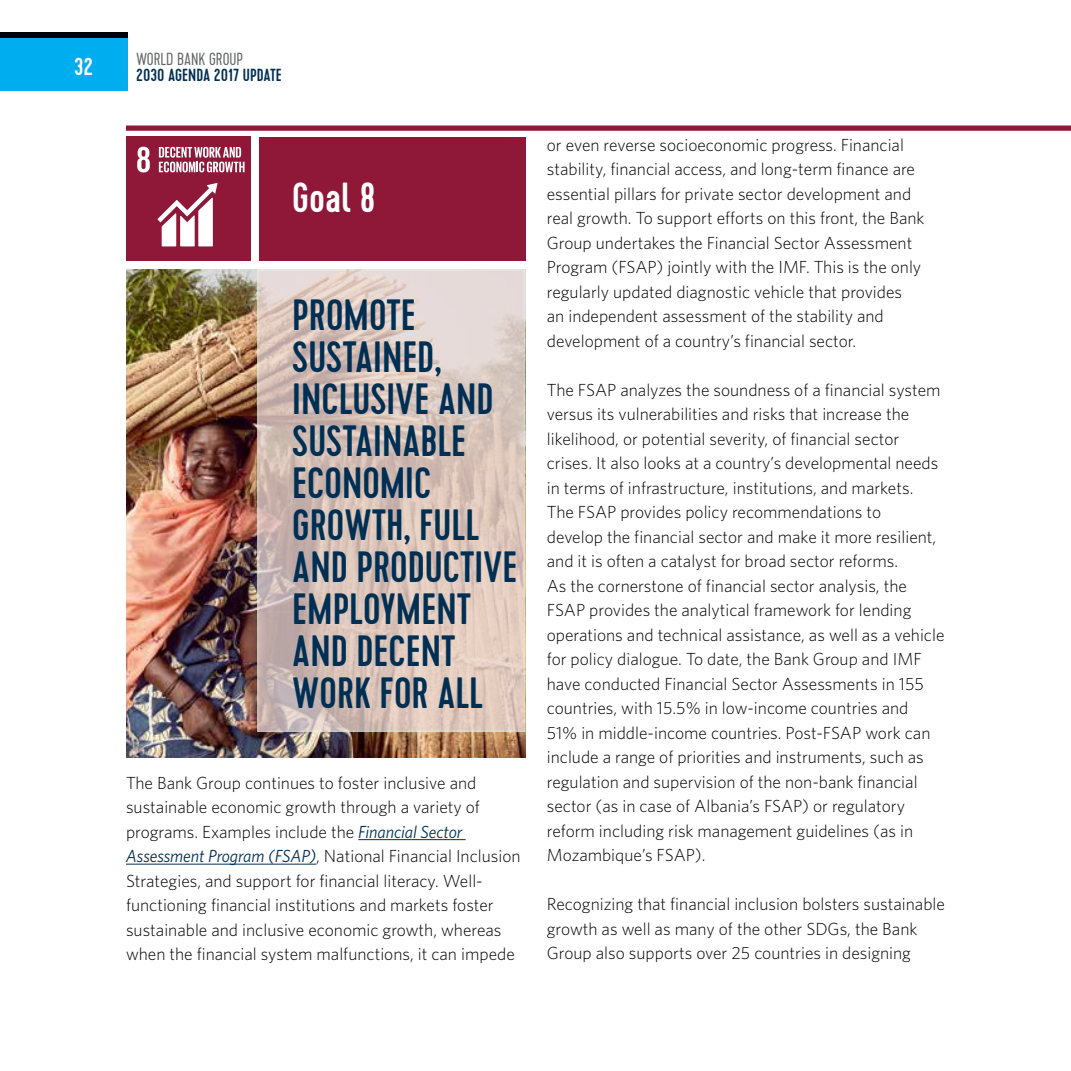
<style>
.page{position:relative;width:1071px;height:1071px;background:#fff}
.page>*{position:absolute;margin:0;border:0;box-sizing:border-box;transform-origin:0 0}
.t1{font:500 43.75px/42px "Cervo";color:#002f54}
.t2{font:500 42px "Cervo";color:#fff}
.t3{font:500 24.5px "Cervo";color:#fff}
.t4{font:300 17.5px/24.5px "Whitney";color:#000}
.t5{font:500 17.5px "Cervo";color:#002f54}
.t6{font:300 17.5px "Cervo";color:#636466}
.s1{font-weight:400;font-style:italic;color:#002f54}
</style>
<div class="page">
<div style="left:0;top:38px;width:127px;height:52px;background:#00aeef"></div>
<div style="left:0;top:33px;width:127px;height:5px;background:#000"></div>
<img style="left:126px;top:269px;width:399px;height:488px">
<svg style="left:257px;top:269px;width:268px;height:463px;background:#d8c4bb"></svg>
<div style="left:259px;top:137px;width:266px;height:123px;background:#8f1838"></div>
<div style="left:126px;top:126px;width:945px;height:5px;background:#8f1838"></div>
<hr style="left:358px;top:839px;width:108px;height:1px;background:#002f54">
<hr style="left:126px;top:864px;width:190px;height:1px;background:#002f54">
<div style="left:126px;top:137px;width:124px;height:124px;background:#8f1838"></div>
<svg style="left:157px;top:183px;width:60px;height:63px"></svg>
<svg style="left:137px;top:147px;width:13px;height:25px"></svg>
<svg style="left:159px;top:147px;width:86px;height:25px"></svg>
<h3 class="t3" style="left:74px;top:52px;width:21px">32</h3>
<p class="t6" style="left:136px;top:49px;width:109px">WORLD BANK GROUP</p>
<p class="t5" style="left:136px;top:64px;width:147px">2030 AGENDA 2017 UPDATE</p>
<h2 class="t2" style="left:292px;top:173px;width:85px">Goal 8</h2>
<h1 class="t1" style="left:292px;top:295px;width:227px">PROMOTE<br>SUSTAINED,<br>INCLUSIVE AND<br>SUSTAINABLE<br>ECONOMIC<br>GROWTH, FULL<br>AND PRODUCTIVE<br>EMPLOYMENT<br>AND DECENT<br>WORK FOR ALL</h1>
<p class="t4" style="left:126px;top:770px;width:396px">The Bank Group continues to foster inclusive and sustainable economic growth through a variety of programs. Examples include the <span class="s1">Financial Sector Assessment Program (FSAP)</span>, National Financial Inclusion Strategies, and support for financial literacy. Well&shy;functioning financial institutions and markets foster sustainable and inclusive economic growth, whereas when the financial system malfunctions, it can impede</p>
<p class="t4" style="left:547px;top:132px;width:379px">or even reverse socioeconomic progress. Financial stability, financial access, and long-term finance are essential pillars for private sector development and real growth. To support efforts on this front, the Bank Group undertakes the Financial Sector Assessment Program (FSAP) jointly with the IMF. This is the only regularly updated diagnostic vehicle that provides<br>an independent assessment of the stability and development of a country’s financial sector.</p>
<p class="t4" style="left:547px;top:377px;width:399px">The FSAP analyzes the soundness of a financial system versus its vulnerabilities and risks that increase the likelihood, or potential severity, of financial sector crises. It also looks at a country’s developmental needs in terms of infrastructure, institutions, and markets.<br>The FSAP provides policy recommendations to<br>develop the financial sector and make it more resilient, and it is often a catalyst for broad sector reforms.<br>As the cornerstone of financial sector analysis, the FSAP provides the analytical framework for lending operations and technical assistance, as well as a vehicle for policy dialogue. To date, the Bank Group and IMF have conducted Financial Sector Assessments in 155 countries, with 15.5% in low-income countries and<br>51% in middle-income countries. Post-FSAP work can include a range of priorities and instruments, such as regulation and supervision of the non-bank financial sector (as in case of Albania’s FSAP) or regulatory reform including risk management guidelines (as in Mozambique’s FSAP).</p>
<p class="t4" style="left:547px;top:892px;width:400px">Recognizing that financial inclusion bolsters sustainable growth as well as many of the other SDGs, the Bank<br>Group also supports over 25 countries in designing</p>
</div>
